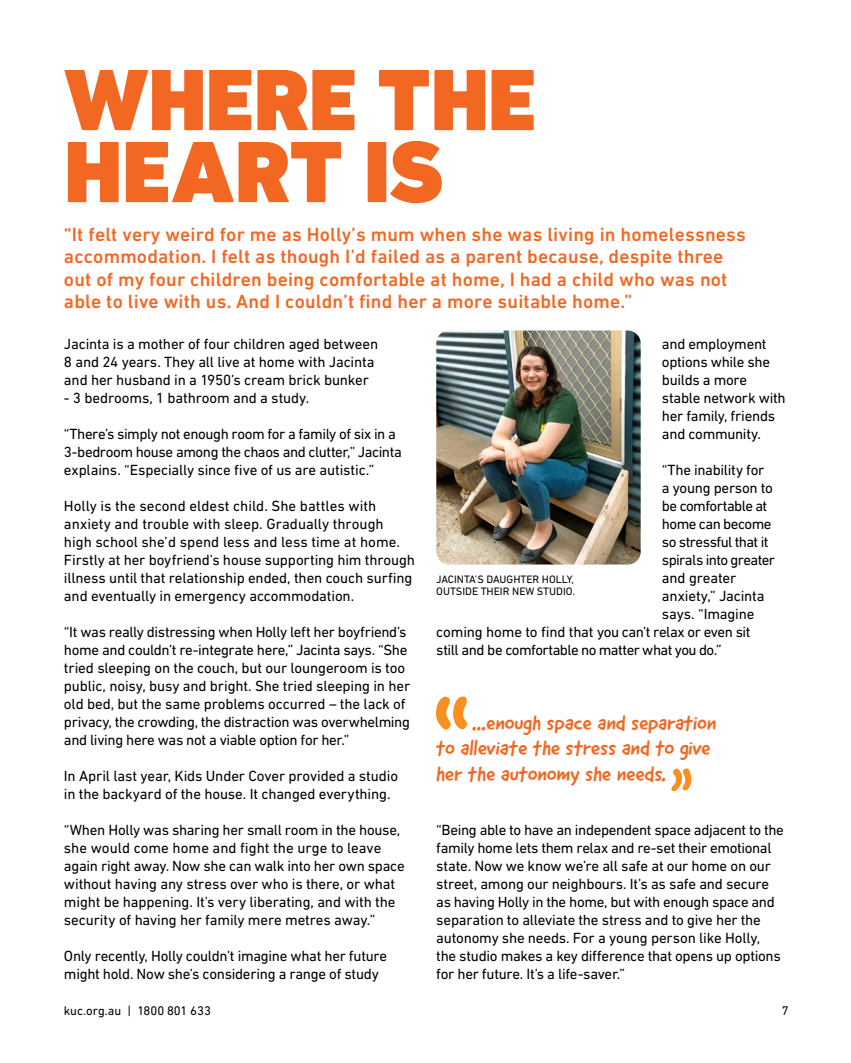
<style>
.page{position:relative;width:851px;height:1063px;background:#fff}
.page>*{position:absolute;margin:0;border:0;box-sizing:border-box;transform-origin:0 0}
.t1{font:900 88.5px/72px "DIN Next LT Pro";letter-spacing:-.005em;color:#f26722}
.QUOTES{font:21px/25.5px "Good Dog New";letter-spacing:-.01em;color:#f26722}
.KUC_Intro{font:500 19.5px/22.5px "DIN Next LT Pro";letter-spacing:.01em;color:#f26722}
.KUC_Body{font:15px/18px "DIN Next LT Pro";letter-spacing:-.015em;color:#000}
.KUC_Body-2{font:15px "DIN Next LT Pro";letter-spacing:-.035em;color:#000}
.KUC_Body-3{font:15px "DIN Next LT Pro";letter-spacing:-.04em;color:#000}
.KUC_Body-4{font:12.75px "DIN Next LT Pro";color:#000}
.t2{font:10.95px/12px "DIN Next LT Pro";color:#000}
</style>
<div class="page">
<img style="left:436px;top:331px;width:204px;height:234px">
<svg style="left:436px;top:696px;width:32px;height:34px"></svg>
<svg style="left:671px;top:768px;width:20px;height:23px"></svg>
<p class="t1" style="left:64px;top:64px;width:474px">WHERE THE<br>HEART IS</p>
<p class="KUC_Intro" style="left:64px;top:223px;width:683px">“It felt very weird for me as Holly’s mum when she was living in homelessness accommodation. I felt as though I’d failed as a parent because, despite three out of my four children being comfortable at home, I had a child who was not able to live with us. And I couldn’t find her a more suitable home.”</p>
<p class="KUC_Body" style="left:64px;top:334px;width:316px">Jacinta is a mother of four children aged between<br>8 and 24 years. They all live at home with Jacinta and her husband in a 1950’s cream brick bunker</p>
<p class="KUC_Body" style="left:64px;top:388px;width:247px">- 3 bedrooms, 1 bathroom and a study.</p>
<p class="KUC_Body" style="left:64px;top:424px;width:339px">“There’s simply not enough room for a family of six in a<br>3-bedroom house among the chaos and clutter,” Jacinta explains. “Especially since five of us are autistic.”</p>
<p class="KUC_Body" style="left:64px;top:496px;width:352px">Holly is the second eldest child. She battles with anxiety and trouble with sleep. Gradually through high school she’d spend less and less time at home.<br>Firstly at her boyfriend’s house supporting him through illness until that relationship ended, then couch surfing and eventually in emergency accommodation.</p>
<p class="KUC_Body" style="left:64px;top:622px;width:347px">“It was really distressing when Holly left her boyfriend’s home and couldn’t re-integrate here,” Jacinta says. “She tried sleeping on the couch, but our loungeroom is too public, noisy, busy and bright. She tried sleeping in her old bed, but the same problems occurred – the lack of privacy, the crowding, the distraction was overwhelming and living here was not a viable option for her.”</p>
<p class="KUC_Body" style="left:64px;top:766px;width:335px">In April last year, Kids Under Cover provided a studio in the backyard of the house. It changed everything.</p>
<p class="KUC_Body" style="left:64px;top:820px;width:342px">“When Holly was sharing her small room in the house, she would come home and fight the urge to leave again right away. Now she can walk into her own space without having any stress over who is there, or what might be happening. It’s very liberating, and with the security of having her family mere metres away.”</p>
<p class="KUC_Body" style="left:64px;top:946px;width:324px">Only recently, Holly couldn’t imagine what her future might hold. Now she’s considering a range of study</p>
<p class="KUC_Body" style="left:661px;top:334px;width:125px">and employment options while she builds a more stable network with her family, friends and community.</p>
<p class="KUC_Body" style="left:661px;top:460px;width:104px">“The inability for</p>
<p class="KUC_Body" style="left:661px;top:478px;width:112px">a young person to</p>
<p class="KUC_Body-3" style="left:661px;top:497px;width:107px">be comfortable at</p>
<p class="KUC_Body-2" style="left:661px;top:515px;width:111px">home can become</p>
<p class="KUC_Body-2" style="left:661px;top:533px;width:108px">so stressful that it</p>
<p class="KUC_Body-3" style="left:661px;top:551px;width:115px">spirals into greater</p>
<p class="KUC_Body" style="left:661px;top:568px;width:76px">and greater</p>
<p class="KUC_Body" style="left:661px;top:586px;width:104px">anxiety,” Jacinta</p>
<p class="KUC_Body" style="left:661px;top:604px;width:94px">says. “Imagine</p>
<p class="KUC_Body" style="left:436px;top:622px;width:316px">coming home to find that you can’t relax or even sit</p>
<p class="KUC_Body-2" style="left:436px;top:641px;width:287px">still and be comfortable no matter what you do.”</p>
<p class="t2" style="left:436px;top:573px;width:140px">JACINTA’S DAUGHTER HOLLY,<br>OUTSIDE THEIR NEW STUDIO.</p>
<p class="QUOTES" style="left:436px;top:710px;width:282px;text-indent:36px">...enough space and separation to alleviate the stress and to give her the autonomy she needs.</p>
<p class="KUC_Body" style="left:436px;top:820px;width:349px">“Being able to have an independent space adjacent to the family home lets them relax and re-set their emotional state. Now we know we’re all safe at our home on our street, among our neighbours. It’s as safe and secure as having Holly in the home, but with enough space and separation to alleviate the stress and to give her the autonomy she needs. For a young person like Holly, the studio makes a key difference that opens up options for her future. It’s a life-saver.”</p>
<p class="KUC_Body-4" style="left:64px;top:1003px;width:149px">kuc.org.au | 1800 801 633</p>
<p class="KUC_Body-4" style="left:781px;top:1003px;width:8px">7</p>
</div>
